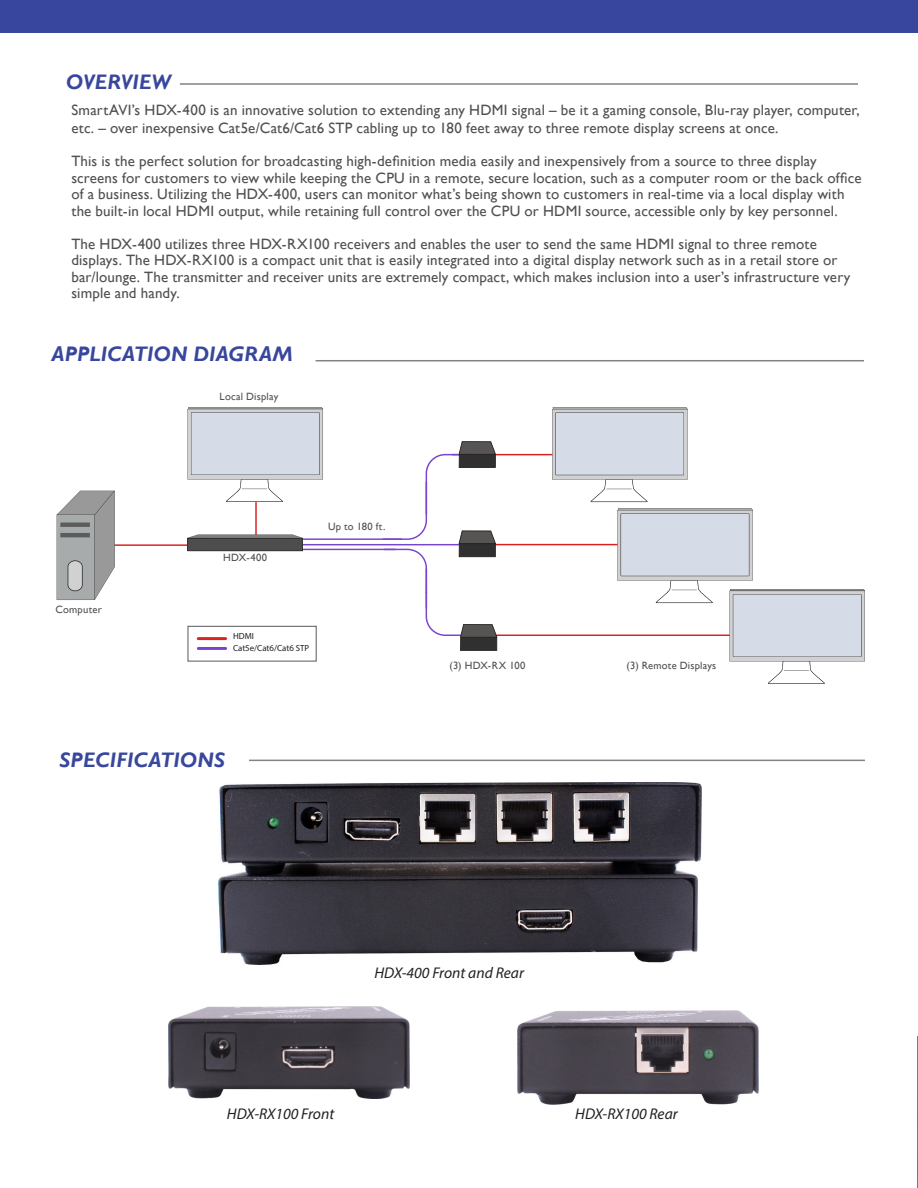
<style>
.page{position:relative;width:918px;height:1188px;background:#fff}
.page>*{position:absolute;margin:0;border:0;box-sizing:border-box;transform-origin:0 0}
.t1{font:italic 700 21px "Gill Sans";letter-spacing:.005em;color:#38479d}
.t2{font:italic 15.6px "Myriad Pro";color:#231f20}
.t3{font:15px/16.5px "Gill Sans";letter-spacing:.01em;color:#505050}
.t4{font:10.65px "Gill Sans";letter-spacing:.02em;color:#505050}
.t5{font:8.85px "Myriad Pro";color:#231f20}
</style>
<div class="page">
<img style="left:219px;top:783px;width:483px;height:181px">
<img style="left:917px;top:1073px;width:1px;height:115px">
<svg style="left:917px;top:1035px;width:1px;height:38px"></svg>
<hr style="left:180px;top:83px;width:678px;height:2px;background:#808285">
<hr style="left:249px;top:760px;width:616px;height:1px;background:#808285">
<img style="left:518px;top:1011px;width:240px;height:93px">
<img style="left:168px;top:1006px;width:241px;height:92px">
<hr style="left:255px;top:502px;width:2px;height:35px;background:#db2121">
<svg style="left:188px;top:407px;width:135px;height:95px"></svg>
<hr style="left:495px;top:635px;width:240px;height:1px;background:#db2121">
<hr style="left:471px;top:544px;width:188px;height:1px;background:#db2121">
<hr style="left:492px;top:454px;width:62px;height:1px;background:#db2121">
<hr style="left:297px;top:538px;width:105px;height:2px;background:#7a45cc">
<hr style="left:298px;top:549px;width:97px;height:1px;background:#7a45cc">
<hr style="left:300px;top:544px;width:159px;height:1px;background:#7a45cc">
<hr style="left:112px;top:544px;width:82px;height:2px;background:#db2121">
<hr style="left:198px;top:637px;width:28px;height:3px;background:#db2121">
<hr style="left:198px;top:647px;width:28px;height:3px;background:#7a45cc">
<div style="left:188px;top:626px;width:129px;height:35px;border:1px solid #57585a"></div>
<svg style="left:552px;top:407px;width:136px;height:95px"></svg>
<svg style="left:617px;top:508px;width:248px;height:176px"></svg>
<svg style="left:187px;top:535px;width:116px;height:16px;background:#545454"></svg>
<svg style="left:57px;top:491px;width:58px;height:109px;background:#a6a7a7"></svg>
<svg style="left:381px;top:441px;width:116px;height:210px"></svg>
<div style="left:0;top:0;width:918px;height:33px;background:#38479d"></div>
<hr style="left:316px;top:360px;width:548px;height:1px;background:#808285">
<p class="t1" style="left:66px;top:70px;width:107px">OVERVIEW</p>
<p class="t3" style="left:71px;top:101px;width:790px;line-height:18px">SmartAVI’s HDX-400 is an innovative solution to extending any HDMI signal – be it a gaming console, Blu-ray player, computer, etc. – over inexpensive Cat5e/Cat6/Cat6 STP cabling up to 180 feet away to three remote display screens at once.</p>
<p class="t3" style="left:71px;top:153px;width:747px">This is the perfect solution for broadcasting high-definition media easily and inexpensively from a source to three display</p>
<p class="t3" style="left:71px;top:170px;width:792px">screens for customers to view while keeping the CPU in a remote, secure location, such as a computer room or the back office of a business. Utilizing the HDX-400, users can monitor what’s being shown to customers in real-time via a local display with the built-in local HDMI output, while retaining full control over the CPU or HDMI source, accessible only by key personnel.</p>
<p class="t3" style="left:71px;top:236px;width:781px">The HDX-400 utilizes three HDX-RX100 receivers and enables the user to send the same HDMI signal to three remote displays. The HDX-RX100 is a compact unit that is easily integrated into a digital display network such as in a retail store or bar/lounge. The transmitter and receiver units are extremely compact, which makes inclusion into a user’s infrastructure very simple and handy.</p>
<p class="t1" style="left:51px;top:342px;width:243px">APPLICATION DIAGRAM</p>
<p class="t4" style="left:220px;top:390px;width:60px">Local Display</p>
<p class="t4" style="left:55px;top:604px;width:48px">Computer</p>
<p class="t4" style="left:223px;top:552px;width:46px">HDX-400</p>
<p class="t4" style="left:328px;top:521px;width:59px">Up to 180 ft.</p>
<p class="t5" style="left:233px;top:631px;width:22px">HDMI</p>
<p class="t5" style="left:233px;top:642px;width:78px">Cat5e/Cat6/Cat6 STP</p>
<p class="t1" style="left:59px;top:748px;width:167px">SPECIFICATIONS</p>
<p class="t4" style="left:449px;top:659px;width:78px">(3) HDX-RX 100</p>
<p class="t2" style="left:374px;top:963px;width:151px">HDX-400 Front and Rear</p>
<p class="t4" style="left:627px;top:659px;width:91px">(3) Remote Displays</p>
<p class="t2" style="left:227px;top:1104px;width:109px">HDX-RX100 Front</p>
<p class="t2" style="left:575px;top:1104px;width:104px">HDX-RX100 Rear</p>
</div>
